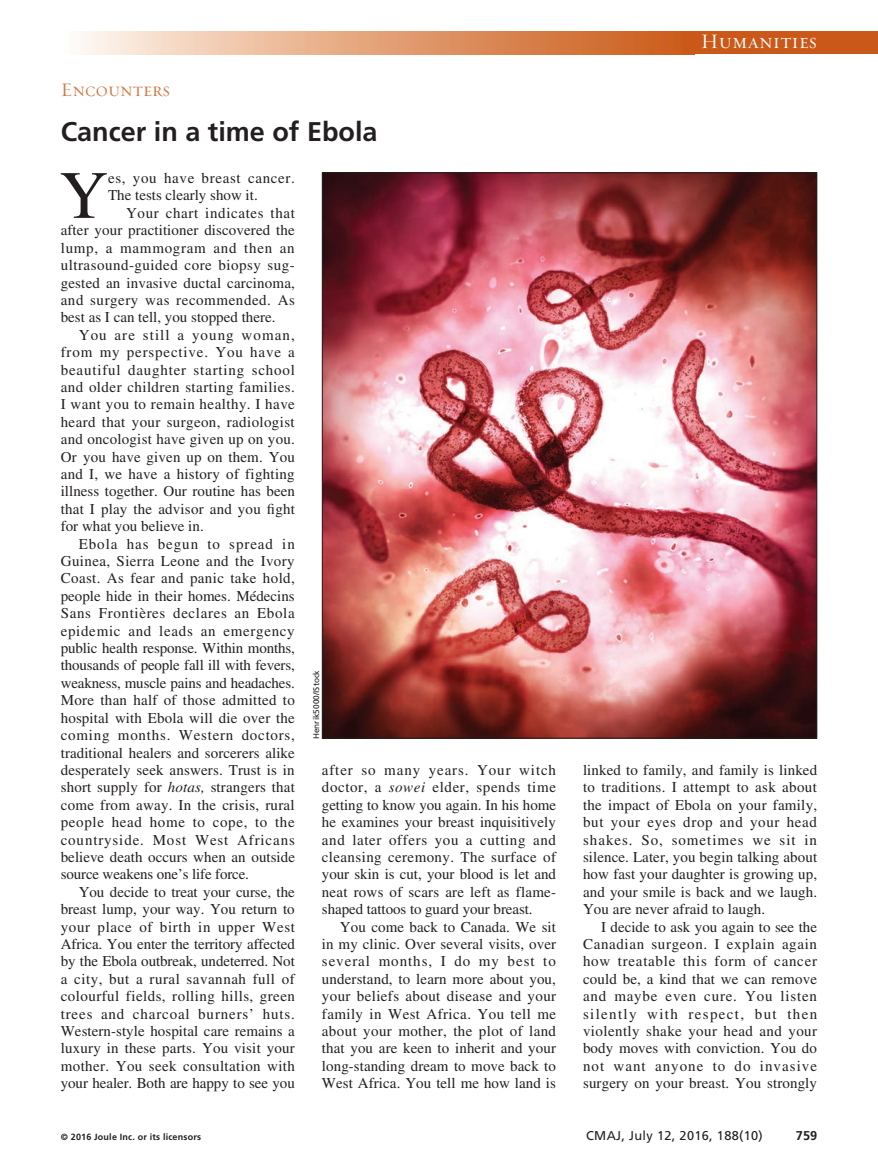
<style>
.page{position:relative;width:878px;height:1175px;background:#fff}
.page>*{position:absolute;margin:0;border:0;box-sizing:border-box;transform-origin:0 0}
.DC{font:67.5px "Times LT Std";color:#231f20}
.Article_title{font:700 27px "Frutiger LT Std";color:#231f20}
.t1{font:21px "Requiem Display HTF Small Caps";letter-spacing:.005em;color:#fff}
.Article_subtype{font:19.5px "Requiem Display HTF Small Caps";color:#d3753c}
.DC-2{font:15px/17.4px "Times LT Std";letter-spacing:.005em;color:#231f20;text-align:justify}
.t2{font:12.75px "Frutiger LT Std";letter-spacing:.025em;color:#231f20}
.t3{font:700 12.75px "Frutiger LT Std";color:#231f20}
.t4{font:700 9px "Frutiger LT Std";letter-spacing:.02em;color:#231f20}
.PC{font:8.25px "Frutiger LT Std";color:#231f20}
.s1{font-style:italic}
</style>
<div class="page">
<div style="left:61px;top:32px;width:633px;height:22px;background:linear-gradient(to right,#fff7ee,#c9540e)"></div>
<div style="left:683px;top:32px;width:195px;height:22px;background:#ca5919"></div>
<img style="left:324px;top:174px;width:491px;height:562px">
<p class="Article_subtype" style="left:61px;top:78px;width:111px">Encounters</p>
<p class="Article_title" style="left:61px;top:116px;width:318px">Cancer in a time of Ebola</p>
<p class="DC" style="left:59px;top:157px;width:50px">Y</p>
<p class="DC-2" style="left:108px;top:169px;width:188px">es, you have breast cancer.<br>The tests clearly show it.</p>
<p class="DC-2" style="left:61px;top:204px;width:236px;text-indent:65px">Your chart indicates that after your practitioner discovered the lump, a mammogram and then an ultrasound-guided core biopsy sug&shy;gested an invasive ductal carcinoma, and surgery was recommended. As best as I can tell, you stopped there.</p>
<p class="DC-2" style="left:61px;top:326px;width:236px;text-indent:18px">You are still a young woman, from my perspective. You have a beautiful daughter starting school and older children starting families.<br>I want you to remain healthy. I have heard that your surgeon, radiologist and oncologist have given up on you.<br>Or you have given up on them. You and I, we have a history of fighting illness together. Our routine has been that I play the advisor and you fight for what you believe in.</p>
<p class="DC-2" style="left:61px;top:535px;width:236px;text-indent:18px">Ebola has begun to spread in Guinea, Sierra Leone and the Ivory Coast. As fear and panic take hold, people hide in their homes. Médecins Sans Frontières declares an Ebola epidemic and leads an emergency public health response. Within months, thousands of people fall ill with fevers, weakness, muscle pains and headaches.<br>More than half of those admitted to hospital with Ebola will die over the coming months. Western doctors, traditional healers and sorcerers alike desperately seek answers. Trust is in short supply for <span class="s1">hotas,</span> strangers that come from away. In the crisis, rural people head home to cope, to the countryside. Most West Africans believe death occurs when an outside source weakens one’s life force.</p>
<p class="DC-2" style="left:61px;top:883px;width:236px;text-indent:18px">You decide to treat your curse, the breast lump, your way. You return to your place of birth in upper West Africa. You enter the territory affected by the Ebola outbreak, undeterred. Not a city, but a rural savannah full of colourful fields, rolling hills, green trees and charcoal burners’ huts.<br>Western-style hospital care remains a luxury in these parts. You visit your mother. You seek consultation with your healer. Both are happy to see you</p>
<p class="PC" style="left:311px;top:739px;width:71px;rotate:-90deg">Henrik5000/IStock</p>
<p class="DC-2" style="left:322px;top:761px;width:236px">after so many years. Your witch doctor, a <span class="s1">sowei</span> elder, spends time getting to know you again. In his home he examines your breast inquisitively and later offers you a cutting and cleansing ceremony. The surface of your skin is cut, your blood is let and neat rows of scars are left as flame&shy;shaped tattoos to guard your breast.</p>
<p class="DC-2" style="left:322px;top:917px;width:236px;text-indent:18px">You come back to Canada. We sit in my clinic. Over several visits, over several months, I do my best to understand, to learn more about you, your beliefs about disease and your family in West Africa. You tell me about your mother, the plot of land that you are keen to inherit and your long-standing dream to move back to West Africa. You tell me how land is</p>
<h3 class="t1" style="left:700px;top:29px;width:118px">Humanities</h3>
<p class="DC-2" style="left:583px;top:761px;width:236px">linked to family, and family is linked to traditions. I attempt to ask about the impact of Ebola on your family, but your eyes drop and your head shakes. So, sometimes we sit in silence. Later, you begin talking about how fast your daughter is growing up, and your smile is back and we laugh.<br>You are never afraid to laugh.</p>
<p class="DC-2" style="left:583px;top:917px;width:236px;text-indent:18px">I decide to ask you again to see the Canadian surgeon. I explain again how treatable this form of cancer could be, a kind that we can remove and maybe even cure. You listen silently with respect, but then violently shake your head and your body moves with conviction. You do not want anyone to do invasive surgery on your breast. You strongly</p>
<p class="t4" style="left:61px;top:1131px;width:142px">© 2016 Joule Inc. or its licensors</p>
<p class="t2" style="left:586px;top:1127px;width:178px">CMAJ, July 12, 2016, 188(10)</p>
<p class="t3" style="left:795px;top:1127px;width:23px">759</p>
</div>
